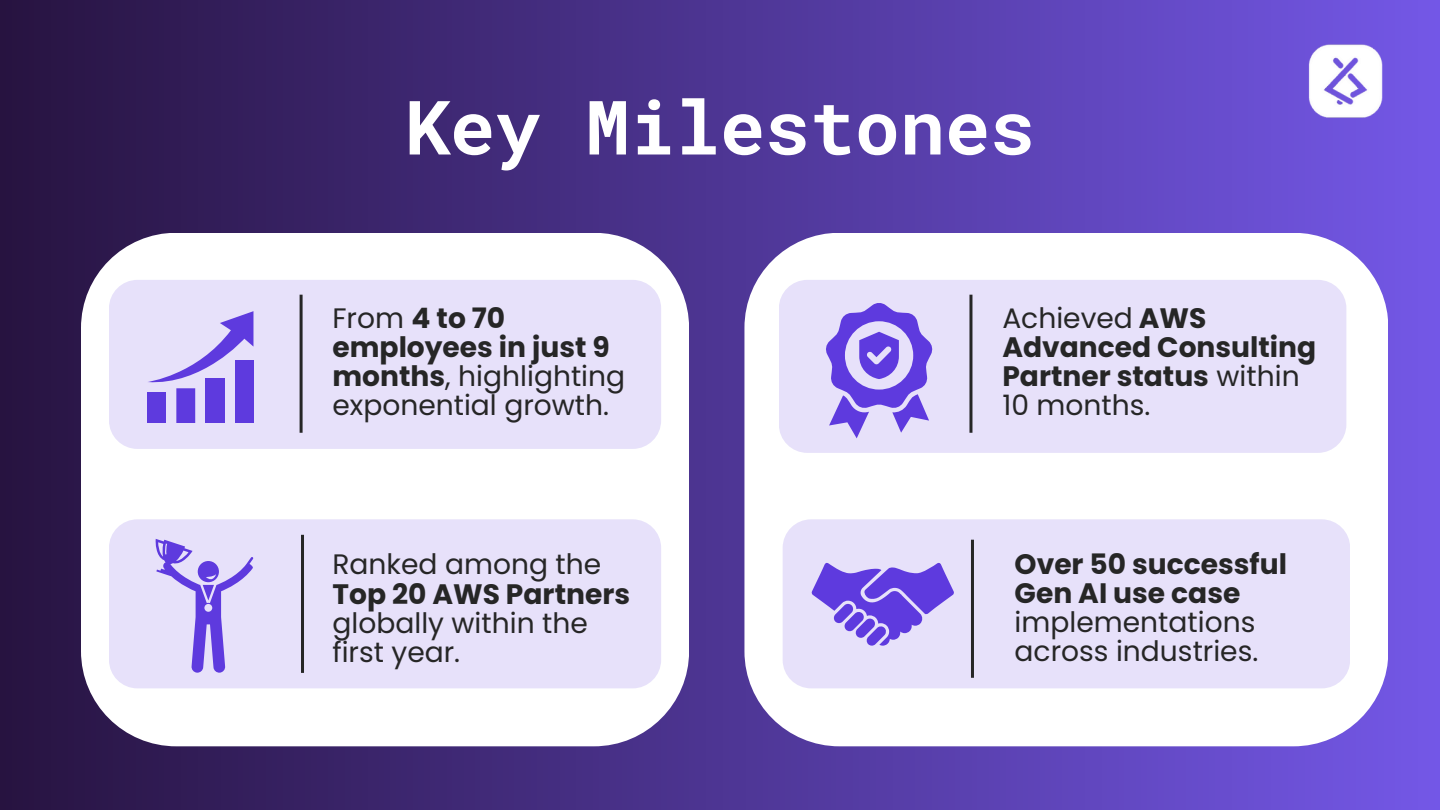
<style>
.page{position:relative;width:1440px;height:810px;background:#fff}
.page>*{position:absolute;margin:0;border:0;box-sizing:border-box;transform-origin:0 0}
.t1{font:700 75px "Roboto Mono";color:#fff}
.t2{font:28.1px/29.2px "Poppins";color:#262626}
.t3{font:700 28.1px/29.2px "Poppins";color:#262626}
.s1{font-weight:700}
.s2{font-weight:400}
</style>
<div class="page">
<div style="left:0;top:0;width:1440px;height:810px;background:linear-gradient(to right,#271340,#7458e7)"></div>
<div style="left:744px;top:233px;width:644px;height:513px;background:#fff;border-radius:95px"></div>
<img style="left:1304px;top:39px;width:84px;height:84px">
<div style="left:779px;top:280px;width:567px;height:173px;background:#e7e1fa;border-radius:28px"></div>
<hr style="left:969px;top:295px;width:3px;height:138px;background:#262626">
<div style="left:783px;top:519px;width:567px;height:169px;background:#e7e1fa;border-radius:28px"></div>
<hr style="left:971px;top:540px;width:3px;height:138px;background:#262626">
<div style="left:81px;top:233px;width:608px;height:513px;background:#fff;border-radius:95px"></div>
<div style="left:109px;top:280px;width:552px;height:169px;background:#e7e1fa;border-radius:28px"></div>
<hr style="left:300px;top:295px;width:3px;height:138px;background:#262626">
<div style="left:109px;top:519px;width:552px;height:169px;background:#e7e1fa;border-radius:28px"></div>
<hr style="left:301px;top:535px;width:3px;height:138px;background:#262626">
<div style="left:147px;top:392px;width:19px;height:31px;background:#5e3ade"></div>
<div style="left:176px;top:388px;width:19px;height:35px;background:#5e3ade"></div>
<div style="left:205px;top:378px;width:20px;height:45px;background:#5e3ade"></div>
<div style="left:235px;top:360px;width:18px;height:63px;background:#5e3ade"></div>
<svg style="left:148px;top:311px;width:105px;height:72px"></svg>
<svg style="left:155px;top:539px;width:98px;height:134px"></svg>
<svg style="left:826px;top:303px;width:107px;height:135px"></svg>
<svg style="left:811px;top:562px;width:143px;height:84px"></svg>
<p class="t1" style="left:405px;top:76px;width:632px">Key Milestones</p>
<p class="t2" style="left:332px;top:303px;width:294px">From <span class="s1">4 to 70 employees in just 9 months</span>, highlighting exponential growth.</p>
<p class="t2" style="left:332px;top:550px;width:299px">Ranked among the<br><span class="s1">Top 20 AWS Partners </span>globally within the first year.</p>
<p class="t3" style="left:1002px;top:303px;width:315px"><span class="s2">Achieved</span> AWS<br>Advanced Consulting<br>Partner status <span class="s2">within<br>10 months.</span></p>
<p class="t2" style="left:1015px;top:549px;width:274px"><span class="s1">Over 50 successful<br>Gen AI use case </span>implementations across industries.</p>
</div>
